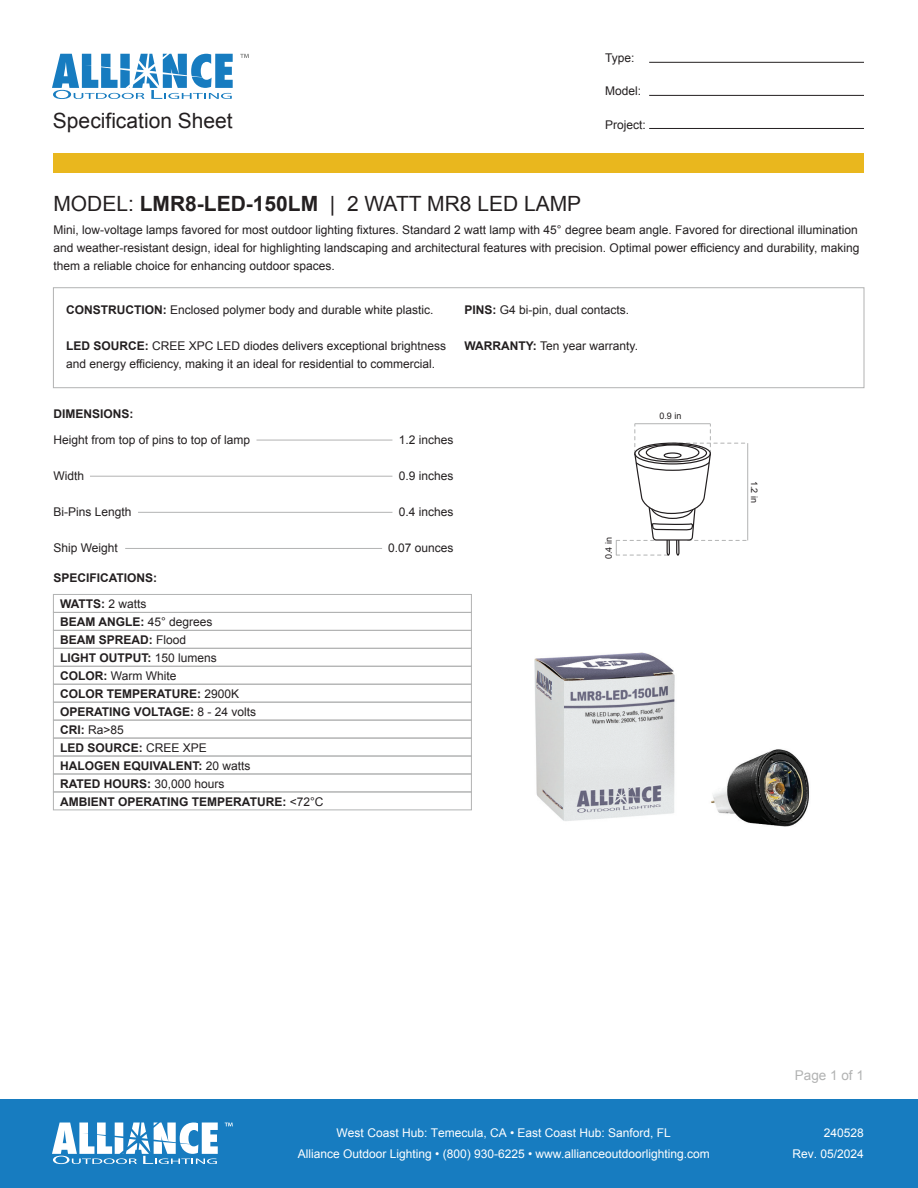
<style>
.page{position:relative;width:918px;height:1188px;background:#fff}
.page>*{position:absolute;margin:0;border:0;box-sizing:border-box;transform-origin:0 0}
.t1{font:21px "Arial";color:#231f20}
.t2{font:13.5px "Arial";color:#b2b3b3}
.t3{font:12px/18px "Arial";color:#231f20}
.t4{font:700 12px/18px "Arial";color:#231f20;text-align:center}
.t5{font:12px/21px "Arial";color:#fff;text-align:center}
.t6{font:9px "Arial";color:#231f20}
.s1{font-weight:700}
.s2{font-weight:400}
</style>
<div class="page">
<div style="left:53px;top:153px;width:811px;height:20px;background:#e9b71e"></div>
<div style="left:0;top:1100px;width:918px;height:88px;background:#177cc0"></div>
<img style="left:534px;top:654px;width:276px;height:173px">
<div style="left:53px;top:287px;width:811px;height:101px;border:1px solid #b2b3b3"></div>
<hr style="left:256px;top:440px;width:136px;height:1px;background:#b2b3b3">
<hr style="left:90px;top:476px;width:302px;height:1px;background:#b2b3b3">
<hr style="left:138px;top:512px;width:254px;height:1px;background:#b2b3b3">
<hr style="left:125px;top:548px;width:257px;height:1px;background:#b2b3b3">
<div style="left:53px;top:594px;width:419px;height:19px;border:1px solid #b2b3b3"></div>
<div style="left:53px;top:612px;width:419px;height:19px;border:1px solid #b2b3b3"></div>
<div style="left:53px;top:630px;width:419px;height:19px;border:1px solid #b2b3b3"></div>
<div style="left:53px;top:648px;width:419px;height:19px;border:1px solid #b2b3b3"></div>
<div style="left:53px;top:666px;width:419px;height:19px;border:1px solid #b2b3b3"></div>
<div style="left:53px;top:684px;width:419px;height:19px;border:1px solid #b2b3b3"></div>
<div style="left:53px;top:702px;width:419px;height:19px;border:1px solid #b2b3b3"></div>
<div style="left:53px;top:720px;width:419px;height:18px;border:1px solid #b2b3b3"></div>
<div style="left:53px;top:738px;width:419px;height:18px;border:1px solid #b2b3b3"></div>
<div style="left:53px;top:756px;width:419px;height:18px;border:1px solid #b2b3b3"></div>
<div style="left:53px;top:774px;width:419px;height:18px;border:1px solid #b2b3b3"></div>
<div style="left:53px;top:792px;width:419px;height:18px;border:1px solid #b2b3b3"></div>
<svg style="left:52px;top:54px;width:181px;height:45px"></svg>
<svg style="left:240px;top:54px;width:9px;height:4px"></svg>
<hr style="left:649px;top:62px;width:215px;height:1px;background:#231f20">
<hr style="left:649px;top:95px;width:215px;height:1px;background:#231f20">
<hr style="left:649px;top:128px;width:215px;height:1px;background:#231f20">
<svg style="left:52px;top:1123px;width:166px;height:41px"></svg>
<svg style="left:225px;top:1123px;width:8px;height:3px"></svg>
<hr style="left:635px;top:423px;width:75px;height:1px;background:#b2b3b3">
<svg style="left:616px;top:424px;width:132px;height:271px"></svg>
<h1 class="t1" style="left:53px;top:107px;width:181px">Specification Sheet</h1>
<p class="t3" style="left:605px;top:49px;width:31px">Type:</p>
<p class="t3" style="left:605px;top:82px;width:38px">Model:</p>
<p class="t3" style="left:605px;top:115px;width:42px">Project:</p>
<h1 class="t1" style="left:53px;top:190px;width:529px">MODEL: <span class="s1">LMR8-LED-150LM</span> | 2 WATT MR8 LED LAMP</h1>
<p class="t3" style="left:53px;top:221px;width:807px">Mini, low-voltage lamps favored for most outdoor lighting fixtures. Standard 2 watt lamp with 45° degree beam angle. Favored for directional illumination and weather-resistant design, ideal for highlighting landscaping and architectural features with precision. Optimal power efficiency and durability, making them a reliable choice for enhancing outdoor spaces.</p>
<p class="t3" style="left:66px;top:301px;width:369px"><span class="s1">CONSTRUCTION:</span> Enclosed polymer body and durable white plastic.</p>
<p class="t3" style="left:66px;top:337px;width:382px"><span class="s1">LED SOURCE:</span> CREE XPC LED diodes delivers exceptional brightness and energy efficiency, making it an ideal for residential to commercial.</p>
<p class="t3" style="left:465px;top:301px;width:166px"><span class="s1">PINS:</span> G4 bi-pin, dual contacts.</p>
<p class="t3" style="left:465px;top:337px;width:175px"><span class="s1">WARRANTY:</span> Ten year warranty.</p>
<p class="t4" style="left:53px;top:406px;width:82px">DIMENSIONS:</p>
<p class="t3" style="left:53px;top:431px;width:198px">Height from top of pins to top of lamp</p>
<p class="t3" style="left:53px;top:467px;width:32px">Width</p>
<p class="t3" style="left:53px;top:503px;width:80px">Bi-Pins Length</p>
<p class="t3" style="left:53px;top:539px;width:66px">Ship Weight</p>
<p class="t4" style="left:53px;top:566px;width:105px;line-height:25.5px">SPECIFICATIONS:<br>WATTS: <span class="s2">2 watts</span></p>
<p class="t4" style="left:60px;top:613px;width:265px;text-align:left">BEAM ANGLE: <span class="s2">45° degrees<br></span>BEAM SPREAD: <span class="s2">Flood<br></span>LIGHT OUTPUT: <span class="s2">150 lumens<br></span>COLOR: <span class="s2">Warm White<br></span>COLOR TEMPERATURE: <span class="s2">2900K<br></span>OPERATING VOLTAGE: <span class="s2">8 - 24 volts<br></span>CRI: <span class="s2">Ra&gt;85<br></span>LED SOURCE: <span class="s2">CREE XPE<br></span>HALOGEN EQUIVALENT: <span class="s2">20 watts<br></span>RATED HOURS: <span class="s2">30,000 hours<br></span>AMBIENT OPERATING TEMPERATURE: <span class="s2">&lt;72°C</span></p>
<p class="t3" style="left:399px;top:431px;width:56px">1.2 inches</p>
<p class="t3" style="left:399px;top:467px;width:56px">0.9 inches</p>
<p class="t3" style="left:399px;top:503px;width:56px">0.4 inches</p>
<p class="t3" style="left:388px;top:539px;width:67px">0.07 ounces</p>
<p class="t6" style="left:603px;top:559px;width:24px;rotate:-90deg">0.4 in</p>
<p class="t6" style="left:659px;top:410px;width:24px">0.9 in</p>
<p class="t6" style="left:760px;top:481px;width:24px;rotate:90deg">1.2 in</p>
<p class="t2" style="left:795px;top:1067px;width:71px">Page 1 of 1</p>
<p class="t5" style="left:298px;top:1122px;width:414px">West Coast Hub: Temecula, CA • East Coast Hub: Sanford, FL<br>Alliance Outdoor Lighting • (800) 930-6225 • www.allianceoutdoorlighting.com</p>
<p class="t5" style="left:793px;top:1122px;width:73px;text-align:right">240528<br>Rev. 05/2024</p>
</div>
